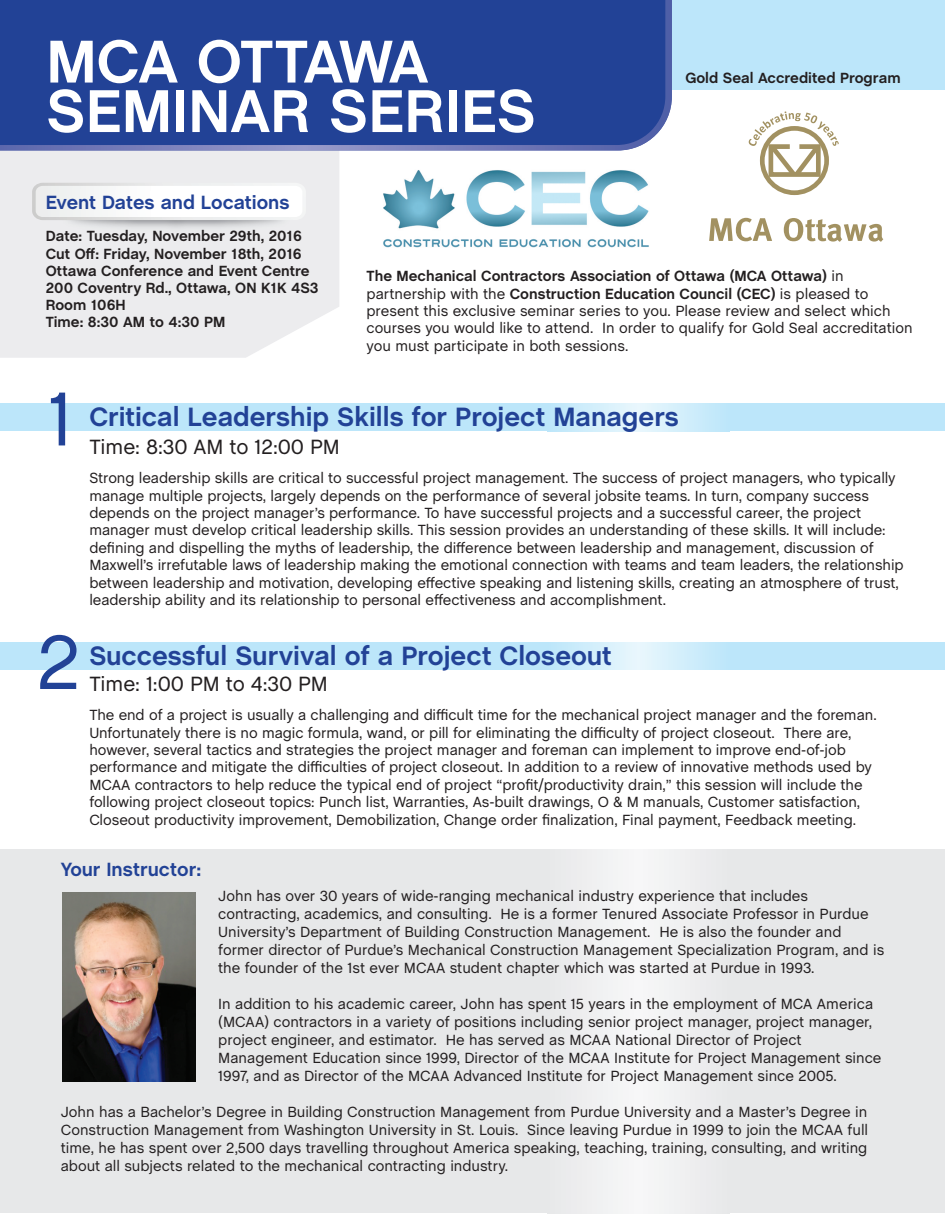
<style>
.page{position:relative;width:945px;height:1215px;background:#fff}
.page>*{position:absolute;margin:0;border:0;box-sizing:border-box;transform-origin:0 0}
.t1{font:76.2px "Chalet London Nineteen Eighty";color:#224296}
.t2{font:700 61.5px/49.5px "Chalet";color:#fff}
.t3{font:700 27px "Chalet";color:#224296}
.t4{font:21px "Chalet";letter-spacing:-.005em;color:#231f20}
.t5{font:700 19.5px "Chalet";color:#224296}
.t6{font:15px/17.4px "Chalet";letter-spacing:-.005em;color:#231f20}
.t7{font:700 15px/17.1px "Chalet";color:#231f20}
.s1{font-weight:700}
</style>
<div class="page">
<div style="left:0;top:850px;width:945px;height:363px;background:#e7e8e9"></div>
<div style="left:548px;top:849px;width:182px;height:365px;background:#f0f0f1"></div>
<div style="left:0;top:404px;width:945px;height:27px;background:#bce6fa"></div>
<img style="left:548px;top:403px;width:182px;height:29px">
<div style="left:0;top:642px;width:945px;height:28px;background:#bce6fa"></div>
<img style="left:570px;top:642px;width:137px;height:28px">
<div style="left:0;top:150px;width:339px;height:208px;background:#ececee"></div>
<img style="left:59px;top:220px;width:235px;height:14px">
<svg style="left:32px;top:183px;width:274px;height:37px"></svg>
<div style="left:36px;top:186px;width:266px;height:31px;background:linear-gradient(to right,#f1f2f2,#fff);border-radius:7px"></div>
<div style="left:0;top:0;width:945px;height:90px;background:#bce6fa"></div>
<svg style="left:0;top:0;width:672px;height:150px;background:#7c84bc"></svg>
<div style="left:0;top:0;width:665px;height:145px;background:#224296"></div>
<img style="left:383px;top:170px;width:266px;height:78px">
<svg style="left:709px;top:218px;width:63px;height:23px"></svg>
<svg style="left:784px;top:218px;width:99px;height:24px"></svg>
<div style="left:760px;top:126px;width:69px;height:69px;border:5px solid #a29161;border-radius:50%"></div>
<svg style="left:749px;top:111px;width:90px;height:70px"></svg>
<img style="left:63px;top:893px;width:133px;height:188px">
<h2 class="t2" style="left:46px;top:43px;width:491px">MCA OTTAWA<br>SEMINAR SERIES</h2>
<p class="t7" style="left:685px;top:71px;width:217px">Gold Seal Accredited Program</p>
<h3 class="t5" style="left:46px;top:196px;width:245px">Event Dates and Locations</h3>
<p class="t7" style="left:46px;top:229px;width:274px">Date: Tuesday, November 29th, 2016<br>Cut Off: Friday, November 18th, 2016<br>Ottawa Conference and Event Centre<br>200 Coventry Rd., Ottawa, ON K1K 4S3<br>Room 106H<br>Time: 8:30 AM to 4:30 PM</p>
<p class="t6" style="left:366px;top:269px;width:548px"><span class="s1">The Mechanical Contractors Association of Ottawa (MCA Ottawa)</span> in partnership with the <span class="s1">Construction Education Council (CEC)</span> is pleased to present this exclusive seminar series to you. Please review and select which courses you would like to attend. In order to qualify for Gold Seal accreditation you must participate in both sessions.</p>
<h1 class="t1" style="left:49px;top:372px;width:27px">1</h1>
<h1 class="t1" style="left:38px;top:616px;width:44px">2</h1>
<h3 class="t3" style="left:89px;top:408px;width:591px">Critical Leadership Skills for Project Managers</h3>
<h3 class="t4" style="left:89px;top:439px;width:252px">Time: 8:30 AM to 12:00 PM</h3>
<p class="t6" style="left:89px;top:471px;width:816px">Strong leadership skills are critical to successful project management. The success of project managers, who typically manage multiple projects, largely depends on the performance of several jobsite teams. In turn, company success depends on the project manager’s performance. To have successful projects and a successful career, the project manager must develop critical leadership skills. This session provides an understanding of these skills. It will include: defining and dispelling the myths of leadership, the difference between leadership and management, discussion of Maxwell’s irrefutable laws of leadership making the emotional connection with teams and team leaders, the relationship between leadership and motivation, developing effective speaking and listening skills, creating an atmosphere of trust, leadership ability and its relationship to personal effectiveness and accomplishment.</p>
<h3 class="t3" style="left:89px;top:646px;width:524px">Successful Survival of a Project Closeout</h3>
<h3 class="t4" style="left:89px;top:676px;width:240px">Time: 1:00 PM to 4:30 PM</h3>
<p class="t6" style="left:89px;top:708px;width:789px">The end of a project is usually a challenging and difficult time for the mechanical project manager and the foreman.<br>Unfortunately there is no magic formula, wand, or pill for eliminating the difficulty of project closeout. There are, however, several tactics and strategies the project manager and foreman can implement to improve end-of-job performance and mitigate the difficulties of project closeout. In addition to a review of innovative methods used by MCAA contractors to help reduce the typical end of project “profit/productivity drain,” this session will include the following project closeout topics: Punch list, Warranties, As-built drawings, O &amp; M manuals, Customer satisfaction, Closeout productivity improvement, Demobilization, Change order finalization, Final payment, Feedback meeting.</p>
<h3 class="t5" style="left:61px;top:863px;width:142px">Your Instructor:</h3>
<p class="t6" style="left:218px;top:888px;width:668px;line-height:18px">John has over 30 years of wide-ranging mechanical industry experience that includes contracting, academics, and consulting. He is a former Tenured Associate Professor in Purdue University’s Department of Building Construction Management. He is also the founder and former director of Purdue’s Mechanical Construction Management Specialization Program, and is the founder of the 1st ever MCAA student chapter which was started at Purdue in 1993.</p>
<p class="t6" style="left:218px;top:996px;width:665px;line-height:18px">In addition to his academic career, John has spent 15 years in the employment of MCA America (MCAA) contractors in a variety of positions including senior project manager, project manager, project engineer, and estimator. He has served as MCAA National Director of Project Management Education since 1999, Director of the MCAA Institute for Project Management since 1997, and as Director of the MCAA Advanced Institute for Project Management since 2005.</p>
<p class="t6" style="left:61px;top:1104px;width:809px;line-height:18px;text-align:justify">John has a Bachelor’s Degree in Building Construction Management from Purdue University and a Master’s Degree in Construction Management from Washington University in St. Louis. Since leaving Purdue in 1999 to join the MCAA full time, he has spent over 2,500 days travelling throughout America speaking, teaching, training, consulting, and writing about all subjects related to the mechanical contracting industry.</p>
</div>
